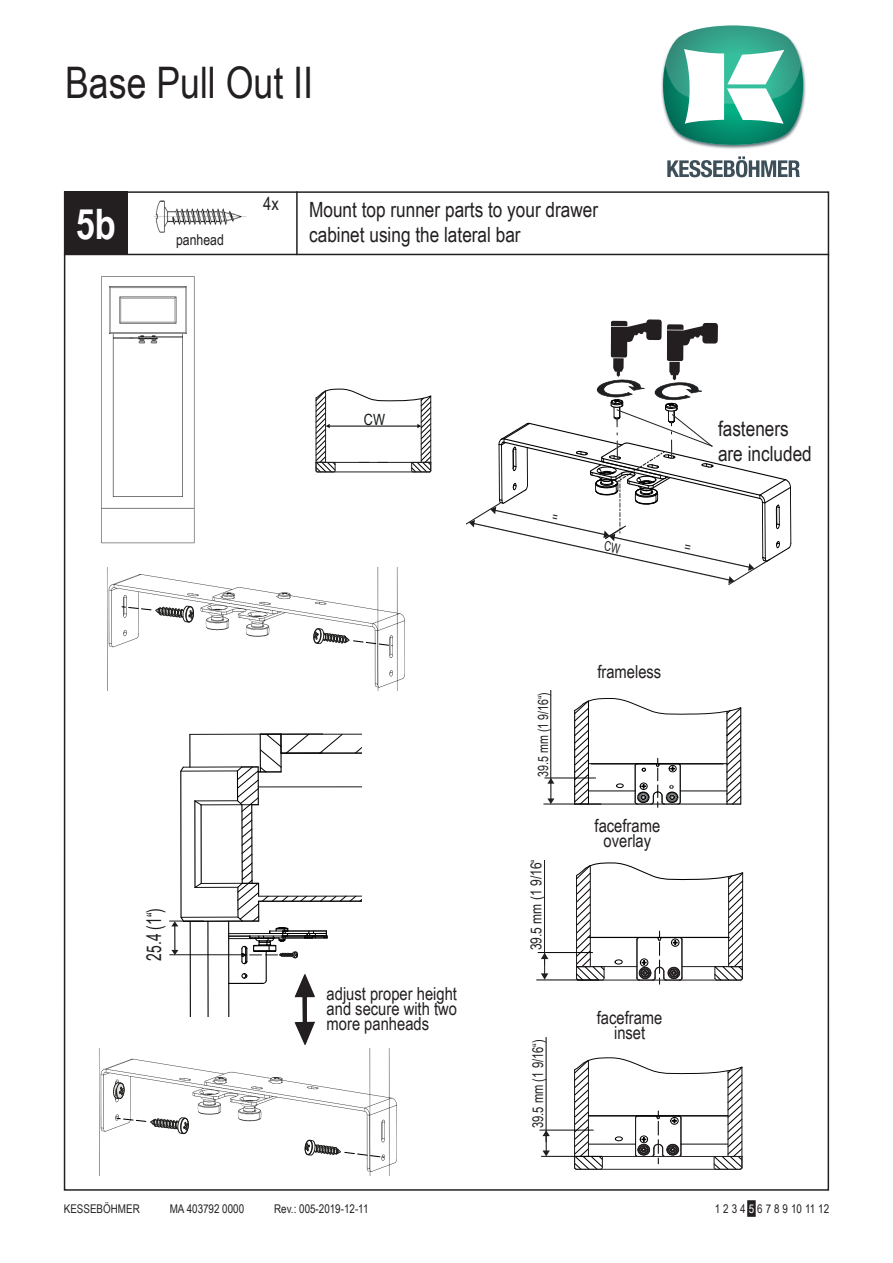
<style>
.page{position:relative;width:893px;height:1263px;background:#fff}
.page>*{position:absolute;margin:0;border:0;box-sizing:border-box;transform-origin:0 0}
.t1{font:43.5px "Arial Narrow";color:#231f20}
.Schrittnummer{font:700 42px "Arial Narrow";color:#fff}
.t2{font:21px/25.2px "Arial Narrow";color:#231f20}
.t3{font:20.25px "Arial Narrow";color:#1d1d1b;scale:.84 1}
.t4{font:18px/15px "Arial Narrow";color:#231f20;text-align:justify}
.t5{font:15.45px "Arial Narrow";color:#111416}
.t6{font:15px "Arial Narrow";color:#231f20}
.t7{font:14.7px "Arial Narrow";color:#231f20;scale:.92 1}
.t8{font:13.95px "Arial Narrow";color:#231f20;scale:.93 1}
.Paginierung{font:12px "Arial Narrow";color:#231f20}
.s1{color:#fff}
</style>
<div class="page">
<hr style="left:64px;top:254px;width:765px;height:1px;background:#231f20">
<div style="left:64px;top:191px;width:64px;height:64px;background:#231f20"></div>
<img style="left:153px;top:200px;width:94px;height:33px">
<hr style="left:296px;top:191px;width:2px;height:64px;background:#231f20">
<div style="left:747px;top:1200px;width:9px;height:17px;background:#231f20"></div>
<svg style="left:573px;top:698px;width:169px;height:109px"></svg>
<hr style="left:591px;top:764px;width:132px;height:1px;background:#000001">
<hr style="left:544px;top:778px;width:52px;height:1px;background:#000001">
<hr style="left:543px;top:804px;width:58px;height:1px;background:#000001">
<svg style="left:547px;top:778px;width:7px;height:26px"></svg>
<hr style="left:550px;top:690px;width:1px;height:93px;background:#231f20">
<svg style="left:575px;top:862px;width:169px;height:122px"></svg>
<hr style="left:588px;top:937px;width:141px;height:1px;background:#000001">
<hr style="left:538px;top:952px;width:55px;height:1px;background:#000001">
<hr style="left:536px;top:980px;width:62px;height:1px;background:#000001">
<svg style="left:541px;top:953px;width:7px;height:27px"></svg>
<hr style="left:544px;top:860px;width:1px;height:105px;background:#231f20">
<svg style="left:573px;top:1057px;width:170px;height:113px"></svg>
<hr style="left:589px;top:1116px;width:139px;height:1px;background:#000001">
<hr style="left:589px;top:1144px;width:46px;height:1px;background:#000001">
<hr style="left:681px;top:1144px;width:47px;height:1px;background:#000001">
<hr style="left:588px;top:1115px;width:140px;height:1px;background:#000001">
<hr style="left:539px;top:1130px;width:55px;height:1px;background:#000001">
<hr style="left:541px;top:1156px;width:61px;height:1px;background:#000001">
<svg style="left:542px;top:1130px;width:8px;height:26px"></svg>
<hr style="left:546px;top:1037px;width:1px;height:105px;background:#231f20">
<img style="left:107px;top:568px;width:15px;height:122px">
<img style="left:101px;top:276px;width:94px;height:268px">
<img style="left:99px;top:1048px;width:298px;height:128px">
<svg style="left:116px;top:1117px;width:73px;height:17px"></svg>
<svg style="left:305px;top:1139px;width:79px;height:19px"></svg>
<svg style="left:113px;top:1082px;width:12px;height:17px"></svg>
<svg style="left:122px;top:351px;width:309px;height:695px"></svg>
<svg style="left:663px;top:25px;width:143px;height:124px"></svg>
<svg style="left:667px;top:156px;width:133px;height:21px"></svg>
<svg style="left:467px;top:319px;width:324px;height:266px"></svg>
<h1 class="t1" style="left:65px;top:50px;width:249px">Base Pull Out II</h1>
<p class="Schrittnummer" style="left:76px;top:192px;width:42px">5b</p>
<p class="t6" style="left:176px;top:228px;width:49px">panhead</p>
<p class="t4" style="left:263px;top:195px;width:17px">4x</p>
<p class="t2" style="left:309px;top:196px;width:291px">Mount top runner parts to your drawer cabinet using the lateral bar</p>
<p class="t5" style="left:364px;top:408px;width:23px">CW</p>
<p class="t2" style="left:718px;top:415px;width:72px">fasteners</p>
<p class="t2" style="left:718px;top:440px;width:95px">are included</p>
<p class="t3" style="left:139px;top:961px;width:64px;rotate:-90deg">25.4 (1“)</p>
<p class="t4" style="left:327px;top:985px;width:132px">adjust proper height and secure with two more panheads</p>
<p class="Paginierung" style="left:64px;top:1200px;width:87px">Kesseböhmer M</p>
<p class="Paginierung" style="left:178px;top:1200px;width:77px">A 403792 0000 R</p>
<p class="Paginierung" style="left:281px;top:1200px;width:89px">ev.: 005-2019-12-11</p>
<p class="t8" style="left:533px;top:777px;width:92px;rotate:-90deg">39.5 mm (1 9/16“)</p>
<p class="t6" style="left:525px;top:950px;width:97px;rotate:-90deg">39.5 mm (1 9/16“)</p>
<p class="t7" style="left:527px;top:1128px;width:98px;rotate:-90deg">39.5 mm (1 9/16“)</p>
<p class="t4" style="left:597px;top:663px;width:65px">frameless</p>
<p class="t4" style="left:595px;top:818px;width:67px">faceframe</p>
<p class="t4" style="left:604px;top:833px;width:49px">overlay</p>
<p class="t4" style="left:597px;top:1009px;width:67px">faceframe</p>
<p class="t4" style="left:614px;top:1024px;width:33px">inset</p>
<p class="Paginierung" style="left:715px;top:1200px;width:116px">1 2 3 4 <span class="s1">5</span> 6 7 8 9 10 11 12</p>
</div>
